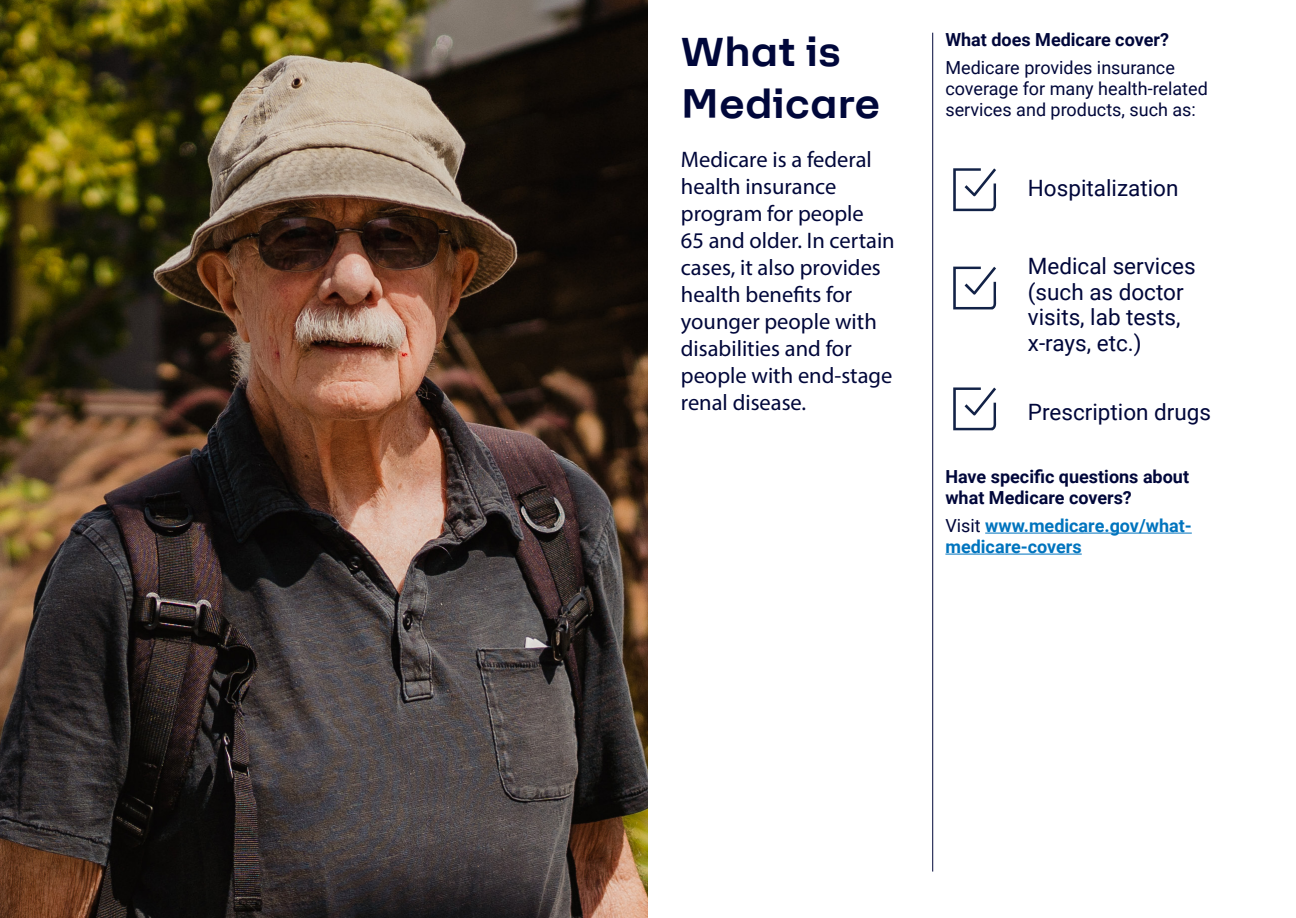
<style>
.page{position:relative;width:1296px;height:918px;background:#fff}
.page>*{position:absolute;margin:0;border:0;box-sizing:border-box;transform-origin:0 0}
.t1{font:700 45px/52.5px "F37 Lineca";color:#00073a}
.t2{font:22.5px/27px "Myriad Pro";color:#00073a}
.t3{font:22.5px/25.5px "Roboto";color:#00073a}
.t4{font:18px/21px "Roboto";color:#00073a}
.t5{font:700 18px/21px "Roboto";color:#00073a}
.t6{font:700 18px/21px "Roboto";color:#0074be}
.s1{font-weight:400;color:#00073a}
</style>
<div class="page">
<svg style="left:953px;top:168px;width:43px;height:43px"></svg>
<svg style="left:953px;top:267px;width:43px;height:42px"></svg>
<svg style="left:953px;top:387px;width:43px;height:43px"></svg>
<hr style="left:932px;top:33px;width:1px;height:839px;background:#00073a">
<hr style="left:985px;top:533px;width:207px;height:1px;background:#0074be">
<hr style="left:945px;top:554px;width:137px;height:1px;background:#0074be">
<img style="left:0;top:0;width:648px;height:918px">
<h1 class="t1" style="left:681px;top:22px;width:201px">What is<br>Medicare</h1>
<p class="t2" style="left:681px;top:145px;width:215px">Medicare is a federal health insurance program for people<br>65 and older. In certain cases, it also provides health benefits for younger people with disabilities and for people with end-stage renal disease.</p>
<p class="t5" style="left:945px;top:29px;width:225px">What does Medicare cover?</p>
<p class="t4" style="left:945px;top:56px;width:264px">Medicare provides insurance coverage for many health-related services and products, such as:</p>
<p class="t3" style="left:1028px;top:174px;width:152px">Hospitalization</p>
<p class="t3" style="left:1028px;top:252px;width:169px">Medical services (such as doctor visits, lab tests, x-rays, etc.)</p>
<p class="t3" style="left:1028px;top:398px;width:185px">Prescription drugs</p>
<p class="t5" style="left:945px;top:465px;width:245px">Have specific questions about what Medicare covers?</p>
<p class="t6" style="left:945px;top:514px;width:248px"><span class="s1">Visit</span> www.medicare.gov/what&shy;medicare-covers</p>
</div>
